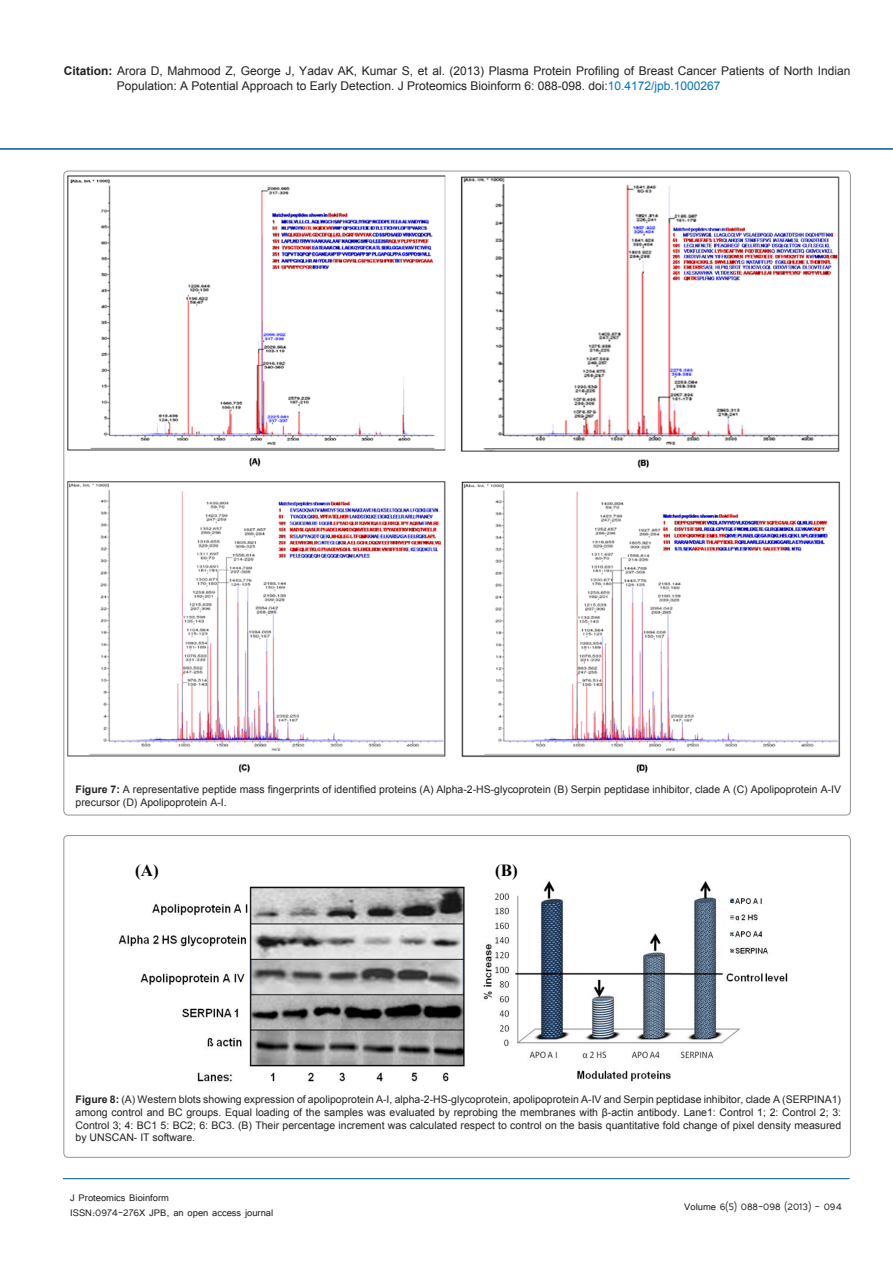
<style>
.page{position:relative;width:893px;height:1263px;background:#fff}
.page>*{position:absolute;margin:0;border:0;box-sizing:border-box;transform-origin:0 0}
.t1{font:700 16.95px "Times New Roman";color:#000}
.t2{font:12px/14.4px "Arial";color:#231f20}
.t3{font:12px/14.4px "Tunga";color:#231f20}
.t4{font:10.5px/12.6px "Arial";color:#231f20}
.s1{font-weight:700}
.s2{color:#0072bc}
</style>
<div class="page">
<hr style="left:63px;top:1178px;width:787px;height:1px;background:#005996">
<hr style="left:0;top:148px;width:893px;height:2px;background:#005996">
<img style="left:67px;top:175px;width:774px;height:598px">
<img style="left:118px;top:881px;width:670px;height:202px">
<p class="t2" style="left:117px;top:64px;width:735px;text-indent:-53px"><span class="s1">Citation:</span> Arora D, Mahmood Z, George J, Yadav AK, Kumar S, et al. (2013) Plasma Protein Profiling of Breast Cancer Patients of North Indian<br>Population: A Potential Approach to Early Detection. J Proteomics Bioinform 6: 088-098. doi:<span class="s2">10.4172/jpb.1000267</span></p>
<p class="t4" style="left:76px;top:783px;width:767px"><span class="s1">Figure 7:</span> A representative peptide mass fingerprints of identified proteins (A) Alpha-2-HS-glycoprotein (B) Serpin peptidase inhibitor, clade A (C) Apolipoprotein A-IV precursor (D) Apolipoprotein A-I.</p>
<p class="t1" style="left:135px;top:858px;width:25px">(A)</p>
<p class="t1" style="left:495px;top:858px;width:24px">(B)</p>
<p class="t4" style="left:76px;top:1093px;width:767px;text-align:justify"><span class="s1">Figure 8:</span> (A) Western blots showing expression of apolipoprotein A-I, alpha-2-HS-glycoprotein, apolipoprotein A-IV and Serpin peptidase inhibitor, clade A (SERPINA1) among control and BC groups. Equal loading of the samples was evaluated by reprobing the membranes with β-actin antibody. Lane1: Control 1; 2: Control 2; 3:<br>Control 3; 4: BC1 5: BC2; 6: BC3. (B) Their percentage increment was calculated respect to control on the basis quantitative fold change of pixel density measured by UNSCAN- IT software.</p>
<p class="t3" style="left:70px;top:1190px;width:205px">J Proteomics Bioinform<br>ISSN:0974-276X JPB, an open access journal</p>
<p class="t3" style="left:684px;top:1199px;width:159px">Volume 6(5) 088-098 (2013) - 094</p>
</div>
